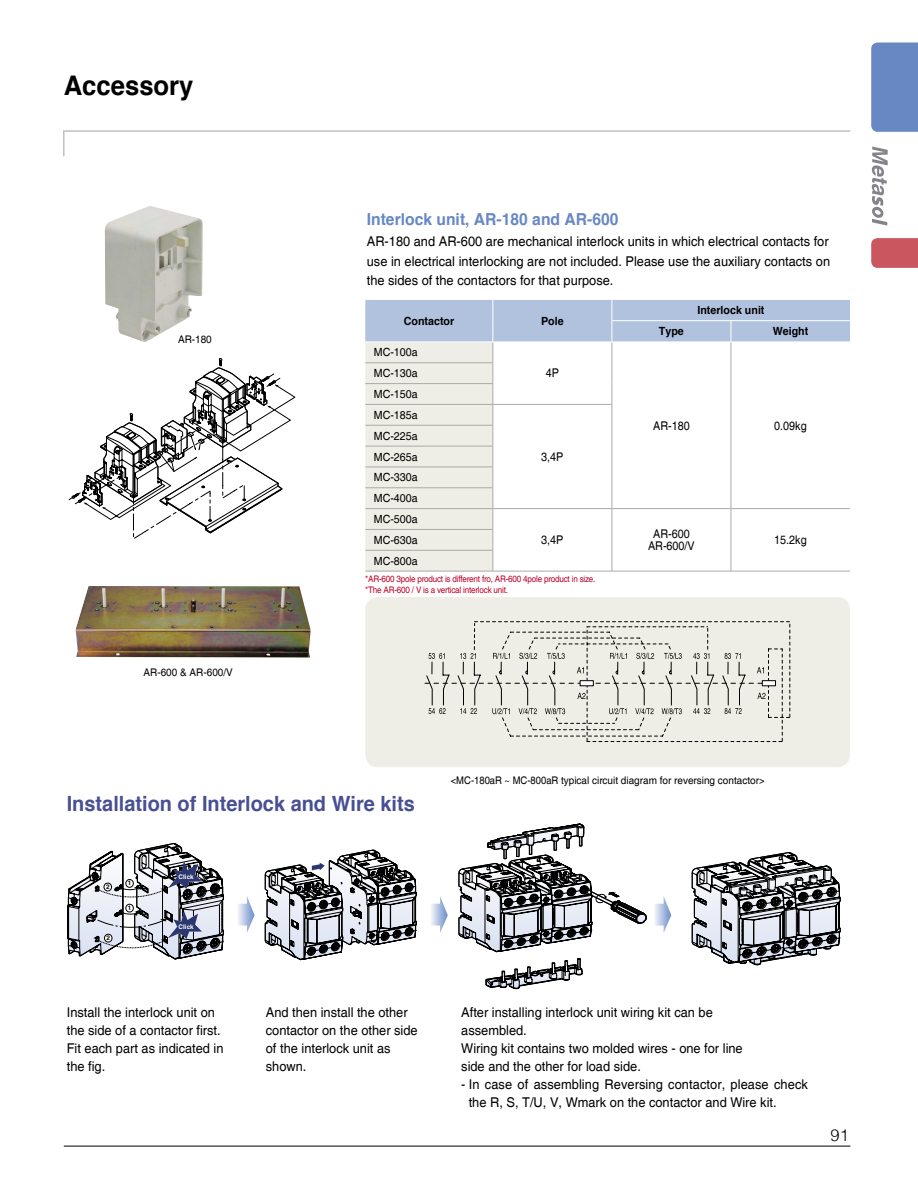
<style>
.page{position:relative;width:918px;height:1188px;background:#fff}
.page>*{position:absolute;margin:0;border:0;box-sizing:border-box;transform-origin:0 0}
.t1{font:700 27px "Helvetica";color:#000;scale:.95 1}
.t2{font:700 21px "Helvetica";color:#484f93;scale:.95 1}
.t3{font:700 16.5px "Helvetica";color:#6788c3;scale:.95 1}
.t4{font:300 16.5px "Helvetica";color:#000}
.t5{font:13.5px/18px "Helvetica";color:#000;scale:.95 1}
.t6{font:12px/12px "Helvetica";color:#000;text-align:center;scale:.9 1}
.t7{font:11.25px/20.9px "Helvetica";color:#000;text-align:justify;scale:.95 1}
.t8{font:700 11.25px "Helvetica";color:#000;scale:.95 1}
.t9{font:10.5px "Helvetica";color:#000;scale:.9 1}
.t10{font:10.5px "Helvetica";color:#000;scale:.95 1}
.t11{font:9px/10.8px "Helvetica";letter-spacing:-.025em;color:#be0027;scale:.9 1}
.t12{font:700 6.3px "Helvetica";color:#fff}
.t13{font:700 6.3px "Helvetica";color:#000}
</style>
<div class="page">
<hr style="left:64px;top:1146px;width:786px;height:1px;background:#000">
<svg style="left:872px;top:147px;width:16px;height:79px"></svg>
<div style="left:871px;top:43px;width:47px;height:89px;background:#6788c3"></div>
<svg style="left:871px;top:238px;width:47px;height:30px"></svg>
<hr style="left:64px;top:130px;width:786px;height:2px;background:#c0c0c0">
<hr style="left:63px;top:130px;width:2px;height:26px;background:#c0c0c0">
<svg style="left:67px;top:843px;width:157px;height:117px"></svg>
<svg style="left:264px;top:849px;width:153px;height:112px"></svg>
<svg style="left:238px;top:896px;width:17px;height:37px"></svg>
<svg style="left:431px;top:896px;width:17px;height:37px"></svg>
<svg style="left:458px;top:823px;width:213px;height:166px"></svg>
<svg style="left:691px;top:852px;width:150px;height:113px"></svg>
<img style="left:75px;top:586px;width:236px;height:72px">
<img style="left:104px;top:206px;width:99px;height:136px">
<svg style="left:69px;top:358px;width:226px;height:181px"></svg>
<div style="left:365px;top:597px;width:485px;height:170px;background:#eeede6;border-radius:13px"></div>
<svg style="left:425px;top:621px;width:365px;height:121px"></svg>
<hr style="left:365px;top:571px;width:128px;height:1px;background:#aaa">
<hr style="left:493px;top:571px;width:119px;height:1px;background:#aaa">
<hr style="left:612px;top:571px;width:119px;height:1px;background:#aaa">
<hr style="left:731px;top:571px;width:119px;height:1px;background:#aaa">
<svg style="left:365px;top:299px;width:485px;height:272px"></svg>
<hr style="left:493px;top:342px;width:119px;height:1px;background:#fff">
<hr style="left:612px;top:342px;width:119px;height:1px;background:#fff">
<hr style="left:731px;top:342px;width:119px;height:1px;background:#fff">
<h1 class="t1" style="left:64px;top:68px;width:138px">Accessory</h1>
<p class="t10" style="left:178px;top:333px;width:37px">AR-180</p>
<p class="t10" style="left:144px;top:666px;width:95px">AR-600 &amp; AR-600/V</p>
<p class="t3" style="left:367px;top:209px;width:266px">Interlock unit, AR-180 and AR-600</p>
<p class="t5" style="left:367px;top:232px;width:489px;line-height:19.5px;text-align:justify">AR-180 and AR-600 are mechanical interlock units in which electrical contacts for use in electrical interlocking are not included. Please use the auxiliary contacts on the sides of the contactors for that purpose.</p>
<p class="t8" style="left:404px;top:314px;width:55px">Contactor</p>
<p class="t8" style="left:541px;top:314px;width:25px">Pole</p>
<p class="t7" style="left:374px;top:342px;width:48px">MC-100a</p>
<p class="t7" style="left:374px;top:363px;width:48px">MC-130a MC-150a MC-185a</p>
<p class="t7" style="left:374px;top:426px;width:48px">MC-225a MC-265a MC-330a MC-400a MC-500a</p>
<p class="t6" style="left:546px;top:368px;width:16px">4P</p>
<p class="t6" style="left:541px;top:451px;width:26px">3,4P</p>
<p class="t8" style="left:697px;top:303px;width:72px">Interlock unit</p>
<p class="t8" style="left:659px;top:324px;width:28px">Type</p>
<p class="t8" style="left:773px;top:324px;width:39px">Weight</p>
<p class="t6" style="left:653px;top:420px;width:42px">AR-180</p>
<p class="t6" style="left:774px;top:420px;width:38px">0.09kg</p>
<p class="t6" style="left:541px;top:534px;width:26px">3,4P</p>
<p class="t6" style="left:648px;top:528px;width:54px">AR-600<br>AR-600/V</p>
<p class="t7" style="left:374px;top:530px;width:48px">MC-630a</p>
<p class="t6" style="left:774px;top:534px;width:38px">15.2kg</p>
<p class="t7" style="left:374px;top:551px;width:48px">MC-800a</p>
<p class="t11" style="left:365px;top:574px;width:257px">*AR-600 3pole product is different fro, AR-600 4pole product in size. *The AR-600 / V is a vertical interlock unit.</p>
<p class="t9" style="left:451px;top:774px;width:350px">&lt;MC-180aR ~ MC-800aR typical circuit diagram for reversing contactor&gt;</p>
<h2 class="t2" style="left:67px;top:791px;width:368px">Installation of Interlock and Wire kits</h2>
<p class="t13" style="left:106px;top:883px;width:5px">2</p>
<p class="t13" style="left:107px;top:934px;width:5px">2</p>
<p class="t13" style="left:128px;top:879px;width:5px">1</p>
<p class="t13" style="left:128px;top:904px;width:5px">1</p>
<p class="t12" style="left:179px;top:873px;width:17px">Click</p>
<p class="t12" style="left:179px;top:923px;width:17px">Click</p>
<p class="t5" style="left:67px;top:1003px;width:167px">Install the interlock unit on the side of a contactor first.<br>Fit each part as indicated in the fig.</p>
<p class="t5" style="left:266px;top:1003px;width:161px">And then install the other contactor on the other side of the interlock unit as shown.</p>
<p class="t5" style="left:461px;top:1003px;width:298px">After installing interlock unit wiring kit can be assembled.<br>Wiring kit contains two molded wires - one for line side and the other for load side.</p>
<p class="t5" style="left:469px;top:1075px;width:359px;text-indent:-8px">- In case of assembling Reversing contactor, please check the R, S, T/U, V, Wmark on the contactor and Wire kit.</p>
<p class="t4" style="left:831px;top:1121px;width:20px">91</p>
</div>
